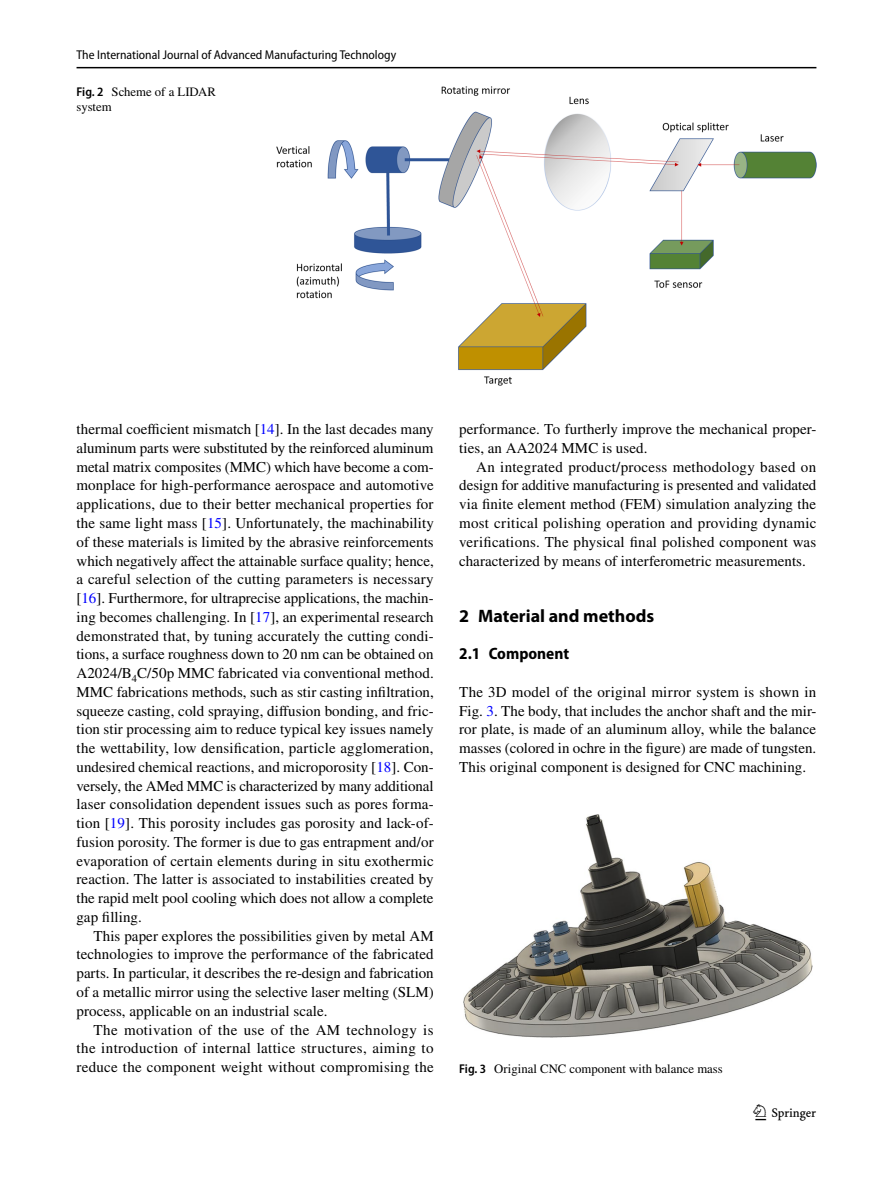
<style>
.page{position:relative;width:893px;height:1187px;background:#fff}
.page>*{position:absolute;margin:0;border:0;box-sizing:border-box;transform-origin:0 0}
.t1{font:22.5px "Springnew Regular 3";color:#000}
.t2{font:700 18px "Myriad Pro";color:#000}
.t3{font:700 semi-condensed 16.5px "Myriad Pro";color:#000}
.t4{font:15px/18.8px "STIX";letter-spacing:.005em;color:#000;text-align:justify}
.t5{font:12.75px/15px "STIX";color:#000}
.t6{font:semi-condensed 12.75px "Myriad Pro";color:#000}
.s1{font-family:"Myriad Pro";font-weight:600;font-stretch:semi-condensed}
.s2{color:#00f}
</style>
<div class="page">
<hr style="left:77px;top:67px;width:739px;height:1px;background:#000">
<img style="left:276px;top:87px;width:540px;height:298px">
<img style="left:463px;top:814px;width:349px;height:223px">
<p class="t6" style="left:77px;top:48px;width:321px">The International Journal of Advanced Manufacturing Technology</p>
<p class="t5" style="left:77px;top:85px;width:141px"><span class="s1">Fig. 2</span> Scheme of a LIDAR system</p>
<p class="t4" style="left:77px;top:421px;width:359px">thermal coefficient mismatch [<span class="s2">14</span>]. In the last decades many aluminum parts were substituted by the reinforced aluminum metal matrix composites (MMC) which have become a com&shy;monplace for high-performance aerospace and automotive applications, due to their better mechanical properties for the same light mass [<span class="s2">15</span>]. Unfortunately, the machinability of these materials is limited by the abrasive reinforcements which negatively affect the attainable surface quality; hence, a careful selection of the cutting parameters is necessary [<span class="s2">16</span>]. Furthermore, for ultraprecise applications, the machin&shy;ing becomes challenging. In [<span class="s2">17</span>], an experimental research demonstrated that, by tuning accurately the cutting condi&shy;tions, a surface roughness down to 20 nm can be obtained on A2024/B<sub>4</sub>C/50p MMC fabricated via conventional method.<br>MMC fabrications methods, such as stir casting infiltration, squeeze casting, cold spraying, diffusion bonding, and fric&shy;tion stir processing aim to reduce typical key issues namely the wettability, low densification, particle agglomeration, undesired chemical reactions, and microporosity [<span class="s2">18</span>]. Con&shy;versely, the AMed MMC is characterized by many additional laser consolidation dependent issues such as pores forma&shy;tion [<span class="s2">19</span>]. This porosity includes gas porosity and lack-of&shy;fusion porosity. The former is due to gas entrapment and/or evaporation of certain elements during in situ exothermic reaction. The latter is associated to instabilities created by the rapid melt pool cooling which does not allow a complete gap filling.</p>
<p class="t4" style="left:77px;top:927px;width:359px;text-indent:17px">This paper explores the possibilities given by metal AM technologies to improve the performance of the fabricated parts. In particular, it describes the re-design and fabrication of a metallic mirror using the selective laser melting (SLM) process, applicable on an industrial scale.</p>
<p class="t4" style="left:77px;top:1021px;width:359px;text-indent:17px">The motivation of the use of the AM technology is the introduction of internal lattice structures, aiming to reduce the component weight without compromising the</p>
<p class="t4" style="left:459px;top:421px;width:359px">performance. To furtherly improve the mechanical proper&shy;ties, an AA2024 MMC is used.</p>
<p class="t4" style="left:459px;top:458px;width:359px;text-indent:17px">An integrated product/process methodology based on design for additive manufacturing is presented and validated via finite element method (FEM) simulation analyzing the most critical polishing operation and providing dynamic verifications. The physical final polished component was characterized by means of interferometric measurements.</p>
<p class="t2" style="left:459px;top:604px;width:197px">2 Material and methods</p>
<p class="t3" style="left:459px;top:644px;width:111px">2.1 Component</p>
<p class="t4" style="left:459px;top:683px;width:359px">The 3D model of the original mirror system is shown in Fig. <span class="s2">3</span>. The body, that includes the anchor shaft and the mir&shy;ror plate, is made of an aluminum alloy, while the balance masses (colored in ochre in the figure) are made of tungsten.<br>This original component is designed for CNC machining.</p>
<p class="t5" style="left:459px;top:1061px;width:265px"><span class="s1">Fig. 3</span> Original CNC component with balance mass</p>
<h1 class="t1" style="left:755px;top:1104px;width:62px">1 3</h1>
</div>
